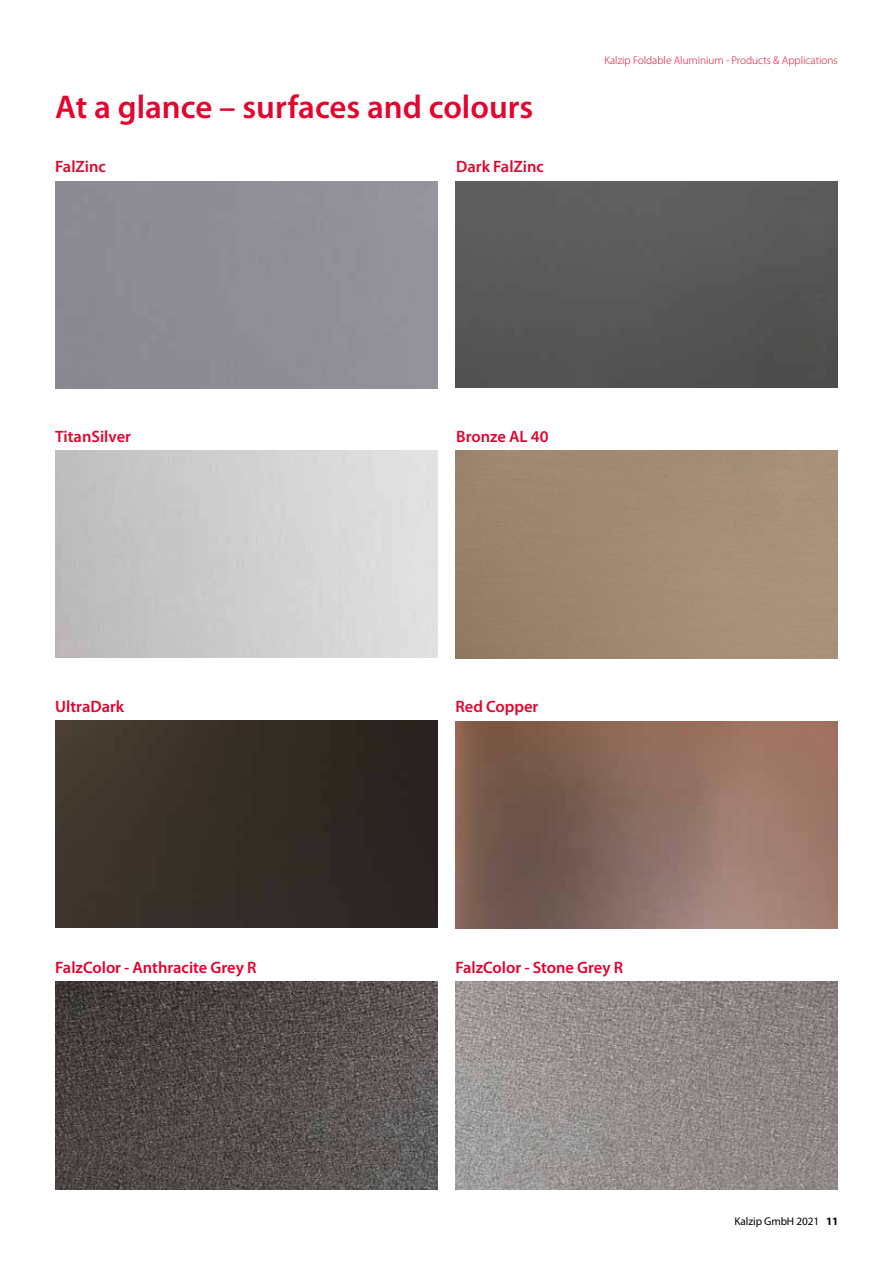
<style>
.page{position:relative;width:893px;height:1263px;background:#fff}
.page>*{position:absolute;margin:0;border:0;box-sizing:border-box;transform-origin:0 0}
.t1{font:600 33px "Myriad Pro";color:#e4042d}
.t2{font:600 16.5px "Myriad Pro";color:#e4002c}
.t3{font:600 16.5px "Myriad Pro";color:#e4042d}
.t4{font:300 11.25px "Myriad Pro";color:#e4042d}
.t5{font:11.25px "Myriad Pro";letter-spacing:-.01em;color:#000}
.s1{font-weight:700}
</style>
<div class="page">
<img style="left:455px;top:181px;width:383px;height:207px">
<img style="left:455px;top:451px;width:383px;height:207px">
<img style="left:55px;top:721px;width:383px;height:207px">
<img style="left:55px;top:982px;width:383px;height:207px">
<img style="left:455px;top:982px;width:383px;height:207px">
<img style="left:455px;top:721px;width:383px;height:207px">
<h1 class="t1" style="left:55px;top:86px;width:480px">At a glance – surfaces and colours</h1>
<p class="t3" style="left:55px;top:156px;width:52px">FalZinc</p>
<p class="t3" style="left:456px;top:156px;width:89px">Dark FalZinc</p>
<p class="t4" style="left:604px;top:54px;width:235px">Kalzip Foldable Aluminium - Products &amp; Applications</p>
<p class="t3" style="left:55px;top:426px;width:77px">TitanSilver</p>
<p class="t3" style="left:456px;top:426px;width:94px">Bronze AL 40</p>
<p class="t2" style="left:55px;top:696px;width:71px">UltraDark</p>
<p class="t3" style="left:455px;top:696px;width:85px">Red Copper</p>
<p class="t2" style="left:55px;top:957px;width:203px">FalzColor - Anthracite Grey R</p>
<p class="t2" style="left:455px;top:957px;width:169px">FalzColor - Stone Grey R</p>
<p class="t5" style="left:735px;top:1214px;width:105px">Kalzip GmbH 2021 <span class="s1">11</span></p>
</div>
